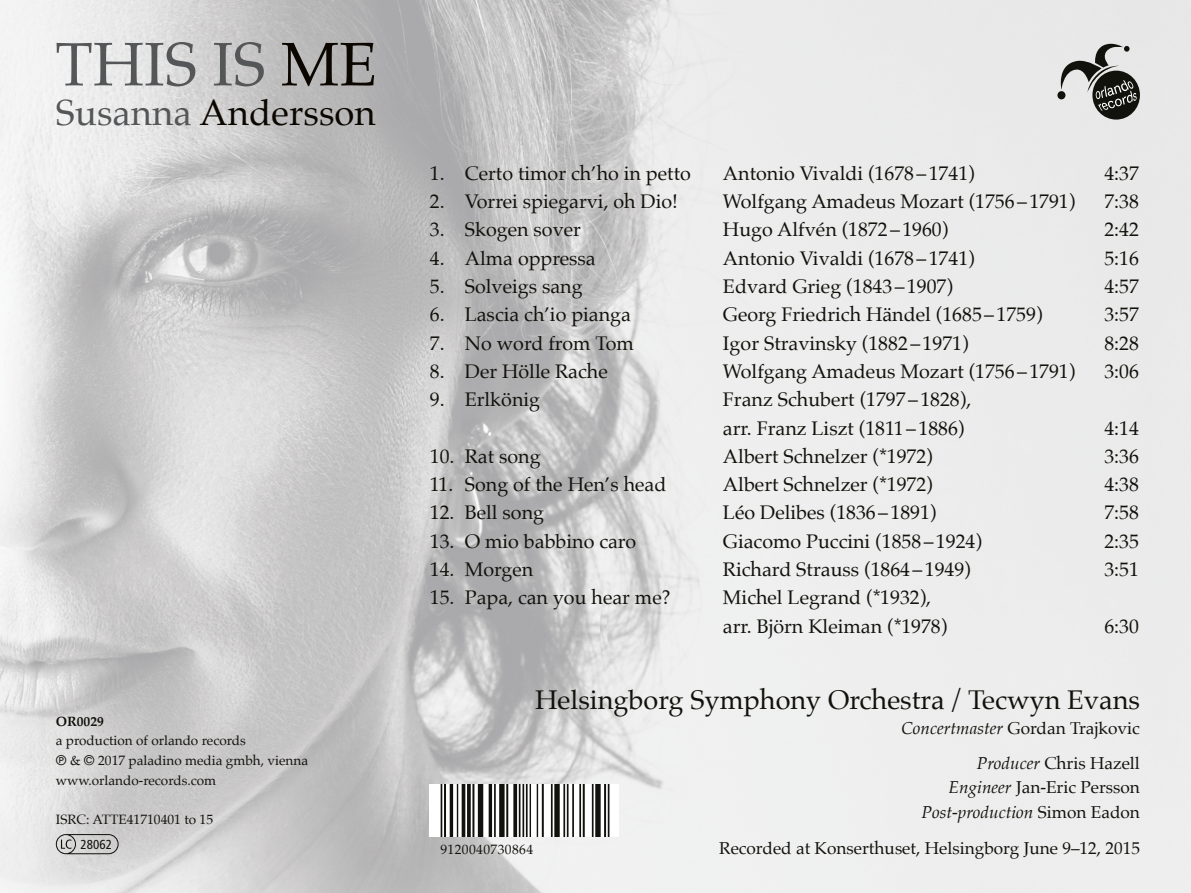
<style>
.page{position:relative;width:1191px;height:893px;background:#fff}
.page>*{position:absolute;margin:0;border:0;box-sizing:border-box;transform-origin:0 0}
.t1{font:61.5px "Palatino";color:#555658}
.t2{font:36.45px "Palatino";color:#0b0700}
.t3{font:27px "Palatino";color:#12120d}
.t4{font:19.65px/28.3px "Palatino";color:#12120d}
.t5{font:17.25px/35.1px "Palatino";color:#12120d;text-align:right}
.t6{font:13.5px/19.6px "Palatino";color:#12120d}
.t7{font:13.5px "Palatino";letter-spacing:.03em;color:#12120d}
.t8{font:700 13.5px "Palatino";color:#12120d}
.t9{font:condensed 13.05px "Frutiger";letter-spacing:.005em;color:#12120d}
.s1{color:#0b0700}
.s2{color:#555658}
.s3{font-family:"Helvetica Neue"}
.s4{font-style:italic}
</style>
<div class="page">
<img style="left:0;top:0;width:1191px;height:893px">
<svg style="left:56px;top:834px;width:63px;height:20px"></svg>
<div style="left:1092px;top:71px;width:48px;height:49px;background:#12120d;border-radius:50%"></div>
<svg style="left:1055px;top:41px;width:81px;height:70px"></svg>
<img style="left:430px;top:784px;width:188px;height:53px">
<h1 class="t1" style="left:55px;top:13px;width:323px">THIS IS <span class="s1">ME</span></h1>
<h2 class="t2" style="left:56px;top:82px;width:321px"><span class="s2">Susanna</span> Andersson</h2>
<p class="t8" style="left:56px;top:709px;width:50px">OR0029</p>
<p class="t6" style="left:56px;top:731px;width:254px">a production of orlando records<br><span class="s3">℗</span> &amp; <span class="s3">©</span> 2017 paladino media gmbh, vienna www.orlando-records.com</p>
<p class="t6" style="left:56px;top:810px;width:159px">ISRC: ATTE41710401 to 15</p>
<p class="t9" style="left:80px;top:837px;width:33px">28062</p>
<p class="t4" style="left:430px;top:159px;width:262px">1. Certo timor ch’ho in petto</p>
<p class="t4" style="left:723px;top:159px;width:253px">Antonio Vivaldi (1678 – 1741)</p>
<p class="t4" style="left:1104px;top:159px;width:36px">4:37</p>
<p class="t4" style="left:430px;top:187px;width:249px">2. Vorrei spiegarvi, oh Dio!</p>
<p class="t4" style="left:723px;top:187px;width:354px">Wolfgang Amadeus Mozart (1756 – 1791)</p>
<p class="t4" style="left:1104px;top:187px;width:36px">7:38</p>
<p class="t4" style="left:430px;top:215px;width:153px">3. Skogen sover</p>
<p class="t4" style="left:723px;top:215px;width:227px">Hugo Alfvén (1872 – 1960)</p>
<p class="t4" style="left:1104px;top:215px;width:36px">2:42</p>
<p class="t4" style="left:430px;top:244px;width:167px">4. Alma oppressa</p>
<p class="t4" style="left:723px;top:244px;width:253px">Antonio Vivaldi (1678 – 1741)</p>
<p class="t4" style="left:1104px;top:244px;width:36px">5:16</p>
<p class="t4" style="left:430px;top:272px;width:154px">5. Solveigs sang</p>
<p class="t4" style="left:723px;top:272px;width:231px">Edvard Grieg (1843 – 1907)</p>
<p class="t4" style="left:1104px;top:272px;width:36px">4:57</p>
<p class="t4" style="left:430px;top:300px;width:203px">6. Lascia ch’io pianga</p>
<p class="t4" style="left:723px;top:300px;width:321px">Georg Friedrich Händel (1685 – 1759)</p>
<p class="t4" style="left:1104px;top:300px;width:36px">3:57</p>
<p class="t4" style="left:430px;top:329px;width:205px">7. No word from Tom</p>
<p class="t4" style="left:723px;top:329px;width:247px">Igor Stravinsky (1882 – 1971)</p>
<p class="t4" style="left:1104px;top:329px;width:36px">8:28</p>
<p class="t4" style="left:430px;top:357px;width:179px">8. Der Hölle Rache</p>
<p class="t4" style="left:723px;top:357px;width:354px">Wolfgang Amadeus Mozart (1756 – 1791)</p>
<p class="t4" style="left:1104px;top:357px;width:36px">3:06</p>
<p class="t4" style="left:430px;top:385px;width:112px">9. Erlkönig</p>
<p class="t4" style="left:723px;top:385px;width:250px">Franz Schubert (1797 – 1828), arr. Franz Liszt (1811 – 1886)</p>
<p class="t4" style="left:1104px;top:414px;width:36px">4:14</p>
<p class="t4" style="left:430px;top:442px;width:112px">10. Rat song</p>
<p class="t4" style="left:723px;top:442px;width:211px">Albert Schnelzer (*1972)</p>
<p class="t4" style="left:1104px;top:442px;width:36px">3:36</p>
<p class="t4" style="left:430px;top:470px;width:238px">11. Song of the Hen’s head</p>
<p class="t4" style="left:723px;top:470px;width:211px">Albert Schnelzer (*1972)</p>
<p class="t4" style="left:1104px;top:470px;width:36px">4:38</p>
<p class="t4" style="left:430px;top:498px;width:116px">12. Bell song</p>
<p class="t4" style="left:723px;top:498px;width:215px">Léo Delibes (1836 – 1891)</p>
<p class="t4" style="left:1104px;top:498px;width:36px">7:58</p>
<p class="t4" style="left:430px;top:527px;width:208px">13. O mio babbino caro</p>
<p class="t4" style="left:723px;top:527px;width:260px">Giacomo Puccini (1858 – 1924)</p>
<p class="t4" style="left:1104px;top:527px;width:36px">2:35</p>
<p class="t4" style="left:430px;top:555px;width:105px">14. Morgen</p>
<p class="t4" style="left:723px;top:555px;width:249px">Richard Strauss (1864 – 1949)</p>
<p class="t4" style="left:1104px;top:555px;width:36px">3:51</p>
<p class="t4" style="left:430px;top:583px;width:242px">15. Papa, can you hear me?</p>
<p class="t4" style="left:723px;top:583px;width:226px">Michel Legrand (*1932), arr. Björn Kleiman (*1978)</p>
<p class="t4" style="left:1104px;top:612px;width:36px">6:30</p>
<h3 class="t3" style="left:535px;top:677px;width:606px">Helsingborg Symphony Orchestra / Tecwyn Evans</h3>
<p class="t5" style="left:901px;top:710px;width:240px"><span class="s4">Concertmaster</span> Gordan Trajkovic<br><span class="s4">Producer</span> Chris Hazell</p>
<p class="t5" style="left:921px;top:775px;width:220px;line-height:24.6px"><span class="s4">Engineer</span> Jan-Eric Persson<br><span class="s4">Post-production</span> Simon Eadon</p>
<p class="t7" style="left:440px;top:838px;width:94px">9120040730864</p>
<p class="t5" style="left:719px;top:831px;width:422px">Recorded at Konserthuset, Helsingborg June 9–12, 2015</p>
</div>
